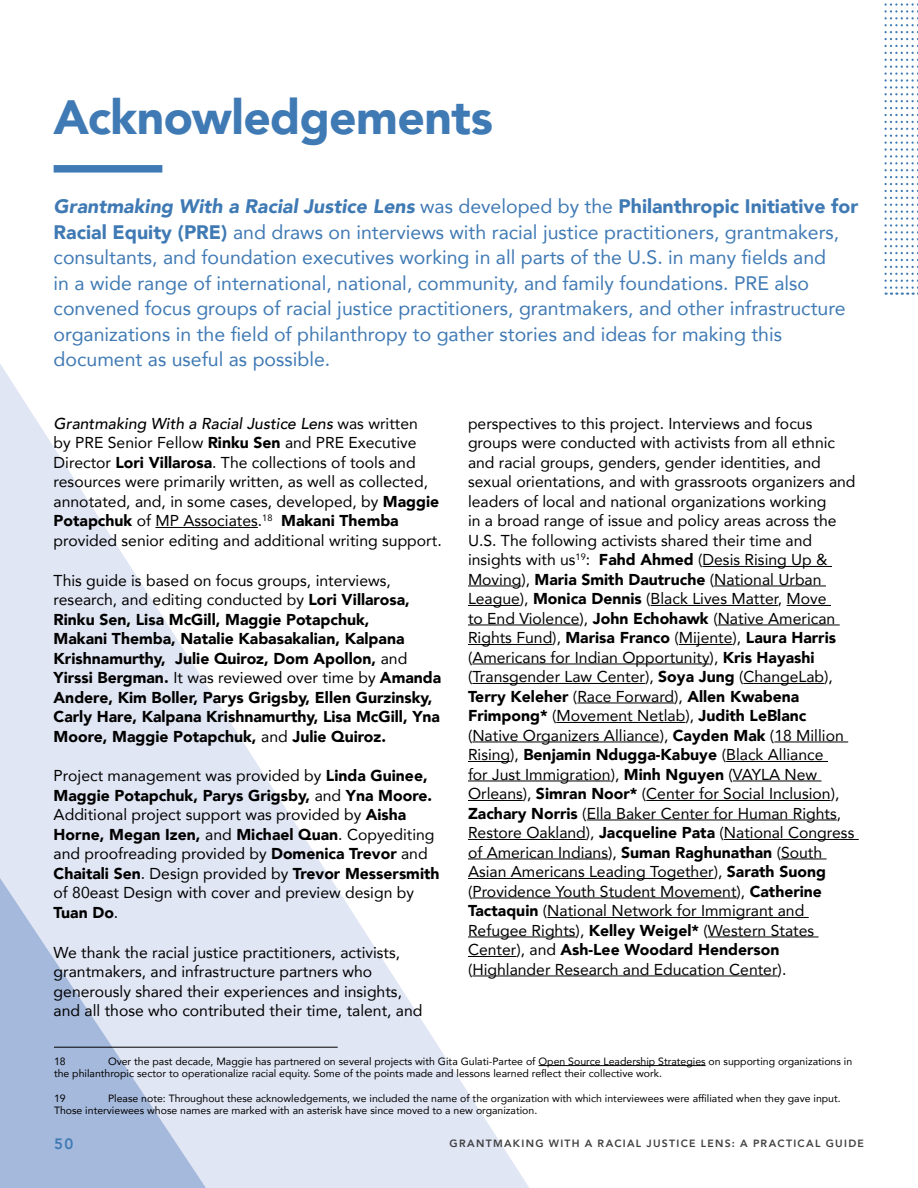
<style>
.page{position:relative;width:918px;height:1188px;background:#fff}
.page>*{position:absolute;margin:0;border:0;box-sizing:border-box;transform-origin:0 0}
.t1{font:900 48px "Avenir";letter-spacing:-.015em;color:#407ab4}
.t2{font:19.5px/25.5px "Avenir";color:#407ab4}
.t3{font:15.75px/19.5px "Avenir";color:#000}
.t4{font:900 15.75px/19.5px "Avenir";color:#000}
.t5{font:800 15px "Avenir";color:#407ab4}
.t6{font:10.5px/12px "Avenir";color:#000}
.t7{font:800 10.5px "Avenir";letter-spacing:.125em;color:#404042}
.s1{font-weight:900;font-style:italic}
.s2{font-weight:900}
.s3{font-weight:500;font-style:italic}
.s4{font-weight:400}
</style>
<div class="page">
<svg style="left:0;top:364px;width:541px;height:824px"></svg>
<svg style="left:0;top:858px;width:219px;height:330px;background:#c6d1e9"></svg>
<svg style="left:884px;top:3px;width:34px;height:292px"></svg>
<hr style="left:155px;top:527px;width:103px;height:1px;background:#000">
<hr style="left:703px;top:566px;width:129px;height:1px;background:#000">
<hr style="left:468px;top:586px;width:53px;height:1px;background:#000">
<hr style="left:714px;top:586px;width:112px;height:1px;background:#000">
<hr style="left:468px;top:605px;width:52px;height:1px;background:#000">
<hr style="left:651px;top:605px;width:127px;height:1px;background:#000">
<hr style="left:787px;top:605px;width:44px;height:1px;background:#000">
<hr style="left:468px;top:625px;width:111px;height:1px;background:#000">
<hr style="left:718px;top:625px;width:122px;height:1px;background:#000">
<hr style="left:468px;top:644px;width:84px;height:1px;background:#000">
<hr style="left:679px;top:644px;width:54px;height:1px;background:#000">
<hr style="left:472px;top:664px;width:238px;height:1px;background:#000">
<hr style="left:472px;top:683px;width:173px;height:1px;background:#000">
<hr style="left:743px;top:683px;width:81px;height:1px;background:#000">
<hr style="left:577px;top:703px;width:97px;height:1px;background:#000">
<hr style="left:556px;top:722px;width:129px;height:1px;background:#000">
<hr style="left:472px;top:742px;width:188px;height:1px;background:#000">
<hr style="left:774px;top:742px;width:74px;height:1px;background:#000">
<hr style="left:468px;top:761px;width:42px;height:1px;background:#000">
<hr style="left:726px;top:761px;width:102px;height:1px;background:#000">
<hr style="left:468px;top:781px;width:143px;height:1px;background:#000">
<hr style="left:733px;top:781px;width:89px;height:1px;background:#000">
<hr style="left:468px;top:800px;width:55px;height:1px;background:#000">
<hr style="left:646px;top:800px;width:185px;height:1px;background:#000">
<hr style="left:587px;top:820px;width:250px;height:1px;background:#000">
<hr style="left:468px;top:839px;width:118px;height:1px;background:#000">
<hr style="left:724px;top:839px;width:135px;height:1px;background:#000">
<hr style="left:468px;top:859px;width:140px;height:1px;background:#000">
<hr style="left:781px;top:859px;width:46px;height:1px;background:#000">
<hr style="left:468px;top:878px;width:246px;height:1px;background:#000">
<hr style="left:472px;top:898px;width:265px;height:1px;background:#000">
<hr style="left:547px;top:917px;width:262px;height:1px;background:#000">
<hr style="left:468px;top:937px;width:108px;height:1px;background:#000">
<hr style="left:708px;top:937px;width:111px;height:1px;background:#000">
<hr style="left:468px;top:956px;width:48px;height:1px;background:#000">
<hr style="left:472px;top:976px;width:306px;height:1px;background:#000">
<div style="left:54px;top:165px;width:108px;height:8px;background:#407ab4"></div>
<hr style="left:539px;top:1065px;width:167px;height:1px;background:#000">
<hr style="left:54px;top:1047px;width:284px;height:1px;background:#000">
<h1 class="t1" style="left:54px;top:76px;width:441px">Acknowledgements</h1>
<p class="t2" style="left:54px;top:193px;width:806px"><span class="s1">Grantmaking With a Racial Justice Lens</span> was developed by the <span class="s2">Philanthropic Initiative for Racial Equity (PRE)</span> and draws on interviews with racial justice practitioners, grantmakers, consultants, and foundation executives working in all parts of the U.S. in many fields and<br>in a wide range of international, national, community, and family foundations. PRE also convened focus groups of racial justice practitioners, grantmakers, and other infrastructure organizations in the field of philanthropy to gather stories and ideas for making this document as useful as possible.</p>
<p class="t3" style="left:54px;top:413px;width:390px"><span class="s3">Grantmaking With a Racial Justice Lens</span> was written<br>by PRE Senior Fellow <span class="s2">Rinku Sen</span> and PRE Executive Director <span class="s2">Lori Villarosa</span>. The collections of tools and resources were primarily written, as well as collected, annotated, and, in some cases, developed, by <span class="s2">Maggie Potapchuk</span> of MP Associates.<sup>18</sup> <span class="s2">Makani Themba </span>provided senior editing and additional writing support.</p>
<p class="t4" style="left:54px;top:570px;width:389px"><span class="s4">This guide is based on focus groups, interviews, research, and editing conducted by</span> Lori Villarosa, Rinku Sen, Lisa McGill, Maggie Potapchuk,<br>Makani Themba, Natalie Kabasakalian, Kalpana Krishnamurthy, Julie Quiroz, Dom Apollon, <span class="s4">and </span>Yirssi Bergman. <span class="s4">It was reviewed over time by</span> Amanda Andere, Kim Boller, Parys Grigsby, Ellen Gurzinsky, Carly Hare, Kalpana Krishnamurthy, Lisa McGill, Yna Moore, Maggie Potapchuk, <span class="s4">and</span> Julie Quiroz.</p>
<p class="t3" style="left:54px;top:766px;width:387px">Project management was provided by <span class="s2">Linda Guinee, Maggie Potapchuk, Parys Grigsby,</span> and <span class="s2">Yna Moore.<br></span>Additional project support was provided by <span class="s2">Aisha Horne, Megan Izen,</span> and <span class="s2">Michael Quan</span>. Copyediting and proofreading provided by <span class="s2">Domenica Trevor</span> and <span class="s2">Chaitali Sen</span>. Design provided by <span class="s2">Trevor Messersmith </span>of 80east Design with cover and preview design by <span class="s2">Tuan Do</span>.</p>
<p class="t3" style="left:54px;top:942px;width:370px">We thank the racial justice practitioners, activists, grantmakers, and infrastructure partners who generously shared their experiences and insights, and all those who contributed their time, talent, and</p>
<p class="t3" style="left:468px;top:413px;width:389px">perspectives to this project. Interviews and focus groups were conducted with activists from all ethnic and racial groups, genders, gender identities, and sexual orientations, and with grassroots organizers and leaders of local and national organizations working<br>in a broad range of issue and policy areas across the U.S. The following activists shared their time and insights with us<sup>19</sup>: <span class="s2">Fahd Ahmed</span> (Desis Rising Up &amp; Moving), <span class="s2">Maria Smith Dautruche</span> (National Urban League), <span class="s2">Monica Dennis</span> (Black Lives Matter, Move<br>to End Violence), <span class="s2">John Echohawk</span> (Native American Rights Fund), <span class="s2">Marisa Franco</span> (Mijente), <span class="s2">Laura Harris </span>(Americans for Indian Opportunity), <span class="s2">Kris Hayashi </span>(Transgender Law Center), <span class="s2">Soya Jung</span> (ChangeLab), <span class="s2">Terry Keleher</span> (Race Forward), <span class="s2">Allen Kwabena Frimpong*</span> (Movement Netlab), <span class="s2">Judith LeBlanc </span>(Native Organizers Alliance), <span class="s2">Cayden Mak</span> (18 Million Rising), <span class="s2">Benjamin Ndugga-Kabuye</span> (Black Alliance<br>for Just Immigration), <span class="s2">Minh Nguyen</span> (VAYLA New Orleans), <span class="s2">Simran Noor*</span> (Center for Social Inclusion), <span class="s2">Zachary Norris</span> (Ella Baker Center for Human Rights, Restore Oakland), <span class="s2">Jacqueline Pata</span> (National Congress of American Indians), <span class="s2">Suman Raghunathan</span> (South Asian Americans Leading Together), <span class="s2">Sarath Suong </span>(Providence Youth Student Movement), <span class="s2">Catherine Tactaquin</span> (National Network for Immigrant and Refugee Rights), <span class="s2">Kelley Weigel*</span> (Western States Center), and <span class="s2">Ash-Lee Woodard Henderson </span>(Highlander Research and Education Center).</p>
<p class="t6" style="left:54px;top:1055px;width:800px;text-indent:54px">Over the past decade, Maggie has partnered on several projects with Gita Gulati-Partee of Open Source Leadership Strategies on supporting organizations in the philanthropic sector to operationalize racial equity. Some of the points made and lessons learned reflect their collective work.</p>
<p class="t6" style="left:54px;top:1092px;width:13px">19</p>
<p class="t6" style="left:54px;top:1055px;width:13px">18</p>
<p class="t6" style="left:54px;top:1092px;width:788px;text-indent:54px">Please note: Throughout these acknowledgements, we included the name of the organization with which interviewees were affiliated when they gave input.<br>Those interviewees whose names are marked with an asterisk have since moved to a new organization.</p>
<p class="t5" style="left:54px;top:1132px;width:21px">50</p>
<p class="t7" style="left:450px;top:1135px;width:416px">GRANTMAKING WITH A RACIAL JUSTICE LENS: A PRACTICAL GUIDE</p>
</div>
